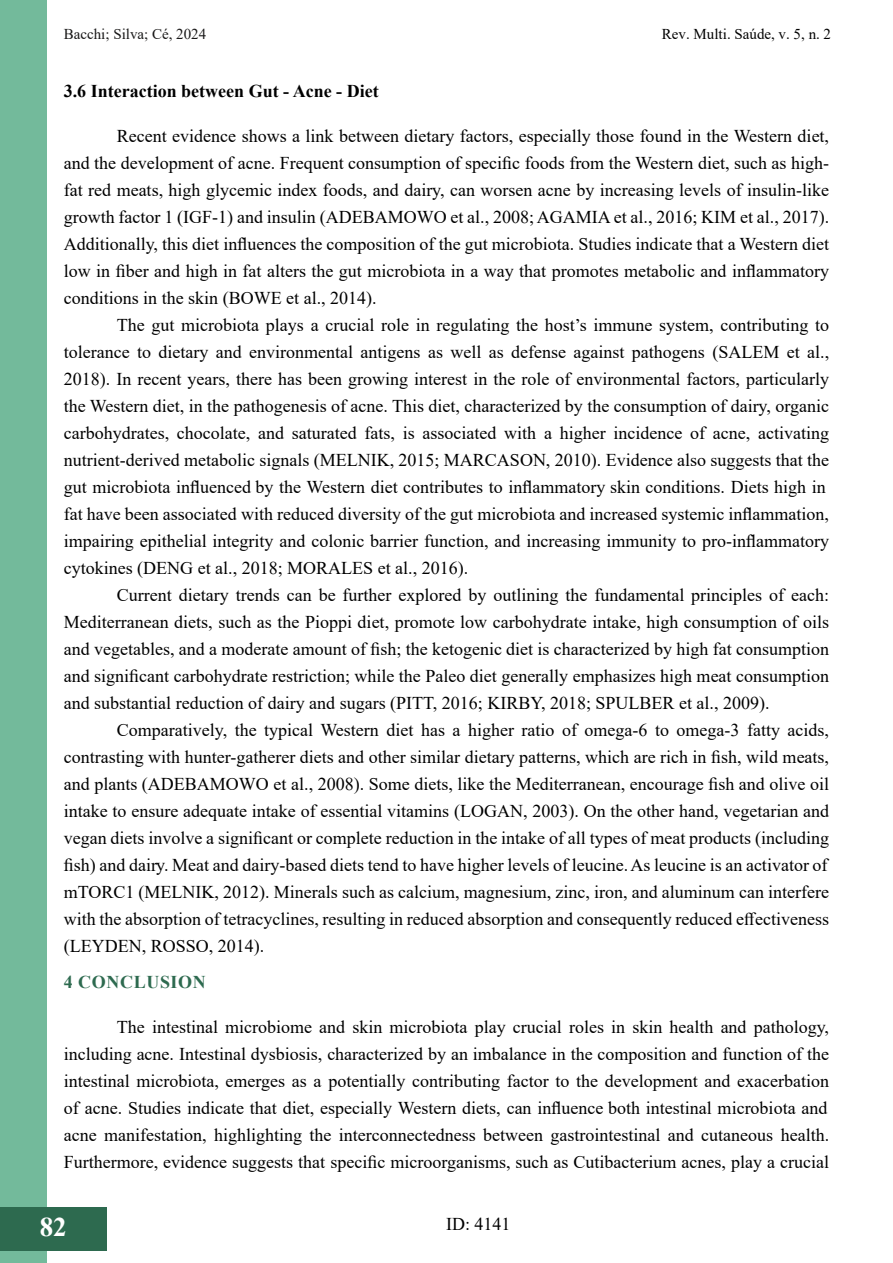
<style>
.page{position:relative;width:893px;height:1263px;background:#fff}
.page>*{position:absolute;margin:0;border:0;box-sizing:border-box;transform-origin:0 0}
.t1{font:700 27px "Times New Roman";color:#fff}
.t2{font:18px/27px "Times New Roman";color:#000;text-align:justify}
.t3{font:700 18px "Times New Roman";color:#000}
.t4{font:700 18px "Times New Roman";letter-spacing:.035em;color:#2d6a4f}
.t5{font:15px "Times New Roman";color:#000}
.t6{font:15px "Times New Roman";color:#181717}
</style>
<div class="page">
<div style="left:0;top:0;width:47px;height:1262px;background:#73ba9b"></div>
<div style="left:0;top:1207px;width:106px;height:43px;background:#2d6a4f"></div>
<p class="t6" style="left:64px;top:24px;width:144px">Bacchi; Silva; Cé, 2024</p>
<p class="t5" style="left:662px;top:24px;width:171px">Rev. Multi. Saúde, v. 5, n. 2</p>
<p class="t3" style="left:64px;top:78px;width:316px">3.6 Interaction between Gut - Acne - Diet</p>
<p class="t2" style="left:64px;top:122px;width:767px;text-indent:53px">Recent evidence shows a link between dietary factors, especially those found in the Western diet, and the development of acne. Frequent consumption of specific foods from the Western diet, such as high&shy;fat red meats, high glycemic index foods, and dairy, can worsen acne by increasing levels of insulin-like growth factor 1 (IGF-1) and insulin (ADEBAMOWO et al., 2008; AGAMIA et al., 2016; KIM et al., 2017).<br>Additionally, this diet influences the composition of the gut microbiota. Studies indicate that a Western diet low in fiber and high in fat alters the gut microbiota in a way that promotes metabolic and inflammatory conditions in the skin (BOWE et al., 2014).</p>
<p class="t2" style="left:64px;top:311px;width:767px;text-align:left;text-indent:53px">The gut microbiota plays a crucial role in regulating the host’s immune system, contributing to tolerance to dietary and environmental antigens as well as defense against pathogens (SALEM et al., 2018). In recent years, there has been growing interest in the role of environmental factors, particularly the Western diet, in the pathogenesis of acne. This diet, characterized by the consumption of dairy, organic carbohydrates, chocolate, and saturated fats, is associated with a higher incidence of acne, activating nutrient-derived metabolic signals (MELNIK, 2015; MARCASON, 2010). Evidence also suggests that the gut microbiota influenced by the Western diet contributes to inflammatory skin conditions. Diets high in fat have been associated with reduced diversity of the gut microbiota and increased systemic inflammation, impairing epithelial integrity and colonic barrier function, and increasing immunity to pro-inflammatory cytokines (DENG et al., 2018; MORALES et al., 2016).</p>
<p class="t2" style="left:64px;top:581px;width:767px;text-indent:53px">Current dietary trends can be further explored by outlining the fundamental principles of each:<br>Mediterranean diets, such as the Pioppi diet, promote low carbohydrate intake, high consumption of oils and vegetables, and a moderate amount of fish; the ketogenic diet is characterized by high fat consumption and significant carbohydrate restriction; while the Paleo diet generally emphasizes high meat consumption and substantial reduction of dairy and sugars (PITT, 2016; KIRBY, 2018; SPULBER et al., 2009).</p>
<p class="t2" style="left:64px;top:716px;width:767px;text-indent:53px">Comparatively, the typical Western diet has a higher ratio of omega-6 to omega-3 fatty acids, contrasting with hunter-gatherer diets and other similar dietary patterns, which are rich in fish, wild meats, and plants (ADEBAMOWO et al., 2008). Some diets, like the Mediterranean, encourage fish and olive oil intake to ensure adequate intake of essential vitamins (LOGAN, 2003). On the other hand, vegetarian and vegan diets involve a significant or complete reduction in the intake of all types of meat products (including fish) and dairy. Meat and dairy-based diets tend to have higher levels of leucine.As leucine is an activator of mTORC1 (MELNIK, 2012). Minerals such as calcium, magnesium, zinc, iron, and aluminum can interfere with the absorption of tetracyclines, resulting in reduced absorption and consequently reduced effectiveness (LEYDEN, ROSSO, 2014).</p>
<p class="t4" style="left:64px;top:969px;width:144px">4 CONCLUSION</p>
<p class="t2" style="left:64px;top:1013px;width:767px;text-indent:53px">The intestinal microbiome and skin microbiota play crucial roles in skin health and pathology, including acne. Intestinal dysbiosis, characterized by an imbalance in the composition and function of the intestinal microbiota, emerges as a potentially contributing factor to the development and exacerbation of acne. Studies indicate that diet, especially Western diets, can influence both intestinal microbiota and acne manifestation, highlighting the interconnectedness between gastrointestinal and cutaneous health.<br>Furthermore, evidence suggests that specific microorganisms, such as Cutibacterium acnes, play a crucial</p>
<h1 class="t1" style="left:40px;top:1207px;width:28px">82</h1>
<p class="t2" style="left:446px;top:1210px;width:66px">ID: 4141</p>
</div>
